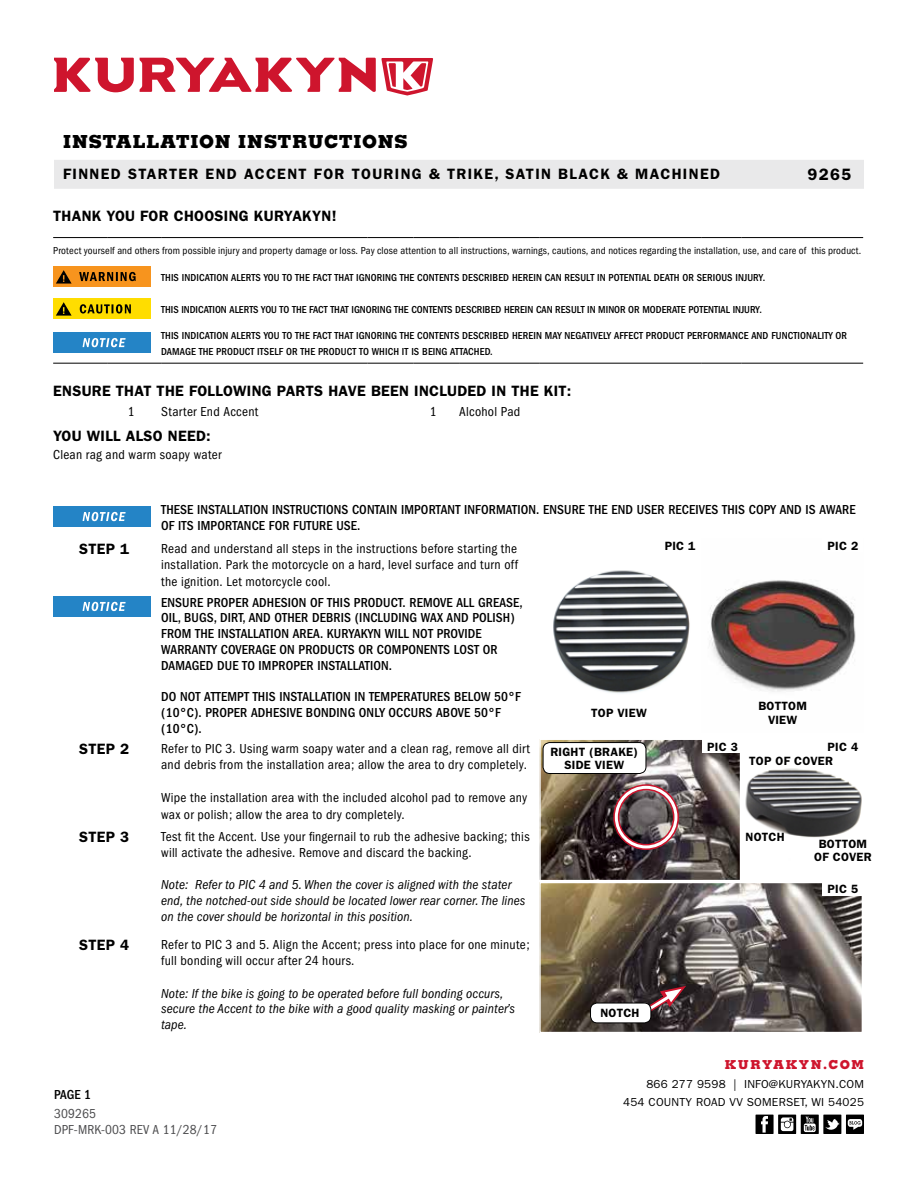
<style>
.page{position:relative;width:918px;height:1188px;background:#fff}
.page>*{position:absolute;margin:0;border:0;box-sizing:border-box;transform-origin:0 0}
.t1{font:800 18px "Memphis";letter-spacing:.04em;color:#000}
.t2{font:600 16.5px "Franklin Gothic";color:#000}
.t3{font:600 15px "Franklin Gothic";letter-spacing:.02em;color:#000}
.t4{font:600 15px "Franklin Gothic";letter-spacing:.09em;color:#000}
.t5{font:condensed 13.5px/16.5px "Franklin Gothic";letter-spacing:.02em;color:#000}
.t6{font:500 condensed 13.5px/15.8px "Franklin Gothic";letter-spacing:.01em;color:#000}
.t7{font:italic condensed 13.5px/15.8px "Franklin Gothic";letter-spacing:.01em;color:#000}
.t8{font:condensed 13.5px/15.8px "Franklin Gothic";letter-spacing:.01em;color:#4d4d4f}
.t9{font:800 12.3px "Memphis";letter-spacing:.12em;color:#ce152d}
.t10{font:600 12px/13.5px "Franklin Gothic";letter-spacing:.02em;color:#000;text-align:center}
.t11{font:11.7px/18px "Franklin Gothic";letter-spacing:.02em;color:#000;text-align:right}
.t12{font:500 condensed 10.5px/15.8px "Franklin Gothic";letter-spacing:.01em;color:#000}
.t13{font:condensed 10.5px "Franklin Gothic";letter-spacing:.015em;color:#000}
</style>
<div class="page">
<svg style="left:54px;top:58px;width:379px;height:38px"></svg>
<div style="left:54px;top:160px;width:810px;height:29px;background:#e9e9ea"></div>
<div style="left:846px;top:1115px;width:18px;height:19px;background:#000"></div>
<svg style="left:848px;top:1119px;width:14px;height:11px"></svg>
<svg style="left:778px;top:1115px;width:18px;height:19px"></svg>
<svg style="left:781px;top:1117px;width:12px;height:14px"></svg>
<div style="left:756px;top:1115px;width:18px;height:19px;background:#000"></div>
<svg style="left:761px;top:1116px;width:7px;height:17px"></svg>
<svg style="left:801px;top:1115px;width:18px;height:19px"></svg>
<svg style="left:804px;top:1117px;width:12px;height:15px"></svg>
<div style="left:823px;top:1115px;width:18px;height:19px;background:#000"></div>
<svg style="left:825px;top:1119px;width:15px;height:11px"></svg>
<hr style="left:53px;top:237px;width:54px;height:1px;background:#000">
<hr style="left:107px;top:237px;width:54px;height:1px;background:#000">
<hr style="left:161px;top:237px;width:207px;height:1px;background:#000">
<hr style="left:368px;top:237px;width:45px;height:1px;background:#000">
<hr style="left:413px;top:237px;width:46px;height:1px;background:#000">
<hr style="left:459px;top:237px;width:80px;height:1px;background:#000">
<hr style="left:539px;top:237px;width:162px;height:1px;background:#000">
<hr style="left:701px;top:237px;width:40px;height:1px;background:#000">
<hr style="left:741px;top:237px;width:122px;height:1px;background:#000">
<hr style="left:53px;top:363px;width:54px;height:1px;background:#000">
<hr style="left:107px;top:363px;width:54px;height:1px;background:#000">
<hr style="left:161px;top:363px;width:207px;height:1px;background:#000">
<hr style="left:368px;top:363px;width:45px;height:1px;background:#000">
<hr style="left:413px;top:363px;width:46px;height:1px;background:#000">
<hr style="left:459px;top:363px;width:80px;height:1px;background:#000">
<hr style="left:539px;top:363px;width:162px;height:1px;background:#000">
<hr style="left:701px;top:363px;width:40px;height:1px;background:#000">
<hr style="left:741px;top:363px;width:122px;height:1px;background:#000">
<div style="left:53px;top:267px;width:97px;height:20px;background:#f7941e"></div>
<svg style="left:79px;top:272px;width:57px;height:9px"></svg>
<svg style="left:56px;top:270px;width:16px;height:14px"></svg>
<div style="left:53px;top:299px;width:97px;height:20px;background:#fd0"></div>
<svg style="left:56px;top:302px;width:16px;height:14px"></svg>
<svg style="left:80px;top:304px;width:51px;height:10px"></svg>
<div style="left:53px;top:333px;width:97px;height:20px;background:#2484c6"></div>
<svg style="left:83px;top:338px;width:43px;height:9px"></svg>
<div style="left:53px;top:507px;width:97px;height:20px;background:#2484c6"></div>
<svg style="left:83px;top:512px;width:43px;height:9px"></svg>
<img style="left:553px;top:570px;width:137px;height:124px">
<img style="left:709px;top:580px;width:147px;height:112px">
<div style="left:53px;top:597px;width:97px;height:20px;background:#2484c6"></div>
<svg style="left:83px;top:602px;width:43px;height:9px"></svg>
<img style="left:542px;top:741px;width:196px;height:138px">
<div style="left:539px;top:738px;width:202px;height:144px;border:2px solid #fff"></div>
<img style="left:745px;top:768px;width:115px;height:70px">
<img style="left:542px;top:885px;width:318px;height:145px">
<div style="left:539px;top:882px;width:324px;height:151px;border:2px solid #fff"></div>
<div style="left:702px;top:739px;width:41px;height:14px;background:#fff"></div>
<div style="left:823px;top:882px;width:40px;height:13px;background:#fff"></div>
<div style="left:613px;top:784px;width:66px;height:66px;border:6px solid #ce152d;border-radius:50%"></div>
<div style="left:615px;top:786px;width:62px;height:62px;border:3px solid #fff;border-radius:50%"></div>
<div style="left:543px;top:743px;width:103px;height:31px;background:#fff;border-radius:7px"></div>
<div style="left:543px;top:742px;width:103px;height:32px;border:1px solid #000;border-radius:7px"></div>
<svg style="left:641px;top:985px;width:45px;height:32px"></svg>
<div style="left:591px;top:1003px;width:60px;height:20px;background:#fff;border-radius:7px"></div>
<div style="left:590px;top:1003px;width:61px;height:20px;border:1px solid #000;border-radius:7px"></div>
<h1 class="t1" style="left:63px;top:130px;width:346px">INSTALLATION INSTRUCTIONS</h1>
<p class="t4" style="left:63px;top:165px;width:658px">FINNED STARTER END ACCENT FOR TOURING &amp; TRIKE, SATIN BLACK &amp; MACHINED</p>
<p class="t2" style="left:807px;top:165px;width:46px">9265</p>
<p class="t3" style="left:53px;top:207px;width:285px">THANK YOU FOR CHOOSING KURYAKYN!</p>
<p class="t13" style="left:53px;top:245px;width:810px">Protect yourself and others from possible injury and property damage or loss. Pay close attention to all instructions, warnings, cautions, and notices regarding the installation, use, and care of this product.</p>
<p class="t12" style="left:161px;top:270px;width:606px">THIS INDICATION ALERTS YOU TO THE FACT THAT IGNORING THE CONTENTS DESCRIBED HEREIN CAN RESULT IN POTENTIAL DEATH OR SERIOUS INJURY.</p>
<p class="t12" style="left:161px;top:302px;width:602px">THIS INDICATION ALERTS YOU TO THE FACT THAT IGNORING THE CONTENTS DESCRIBED HEREIN CAN RESULT IN MINOR OR MODERATE POTENTIAL INJURY.</p>
<p class="t12" style="left:161px;top:328px;width:687px">THIS INDICATION ALERTS YOU TO THE FACT THAT IGNORING THE CONTENTS DESCRIBED HEREIN MAY NEGATIVELY AFFECT PRODUCT PERFORMANCE AND FUNCTIONALITY OR<br>DAMAGE THE PRODUCT ITSELF OR THE PRODUCT TO WHICH IT IS BEING ATTACHED.</p>
<p class="t3" style="left:53px;top:382px;width:520px">ENSURE THAT THE FOLLOWING PARTS HAVE BEEN INCLUDED IN THE KIT:</p>
<p class="t5" style="left:128px;top:404px;width:8px">1</p>
<p class="t5" style="left:161px;top:404px;width:99px">Starter End Accent</p>
<p class="t5" style="left:430px;top:404px;width:8px">1</p>
<p class="t5" style="left:459px;top:404px;width:63px">Alcohol Pad</p>
<p class="t3" style="left:53px;top:427px;width:159px">YOU WILL ALSO NEED:</p>
<p class="t5" style="left:53px;top:447px;width:170px">Clean rag and warm soapy water</p>
<p class="t6" style="left:161px;top:502px;width:696px">THESE INSTALLATION INSTRUCTIONS CONTAIN IMPORTANT INFORMATION. ENSURE THE END USER RECEIVES THIS COPY AND IS AWARE<br>OF ITS IMPORTANCE FOR FUTURE USE.</p>
<p class="t3" style="left:79px;top:540px;width:52px">STEP 1</p>
<p class="t5" style="left:161px;top:540px;width:358px;text-align:justify">Read and understand all steps in the instructions before starting the installation. Park the motorcycle on a hard, level surface and turn off the ignition. Let motorcycle cool.</p>
<p class="t6" style="left:161px;top:594px;width:363px">ENSURE PROPER ADHESION OF THIS PRODUCT. REMOVE ALL GREASE, OIL, BUGS, DIRT, AND OTHER DEBRIS (INCLUDING WAX AND POLISH)<br>FROM THE INSTALLATION AREA. KURYAKYN WILL NOT PROVIDE WARRANTY COVERAGE ON PRODUCTS OR COMPONENTS LOST OR DAMAGED DUE TO IMPROPER INSTALLATION.</p>
<p class="t6" style="left:161px;top:689px;width:361px">DO NOT ATTEMPT THIS INSTALLATION IN TEMPERATURES BELOW 50°F (10°C). PROPER ADHESIVE BONDING ONLY OCCURS ABOVE 50°F (10°C).</p>
<p class="t3" style="left:79px;top:740px;width:52px">STEP 2</p>
<p class="t5" style="left:161px;top:740px;width:370px">Refer to PIC 3. Using warm soapy water and a clean rag, remove all dirt and debris from the installation area; allow the area to dry completely.</p>
<p class="t5" style="left:161px;top:790px;width:368px">Wipe the installation area with the included alcohol pad to remove any wax or polish; allow the area to dry completely.</p>
<p class="t3" style="left:79px;top:828px;width:52px">STEP 3</p>
<p class="t5" style="left:161px;top:828px;width:370px">Test fit the Accent. Use your fingernail to rub the adhesive backing; this will activate the adhesive. Remove and discard the backing.</p>
<p class="t7" style="left:161px;top:877px;width:366px">Note: Refer to PIC 4 and 5. When the cover is aligned with the stater end, the notched-out side should be located lower rear corner. The lines on the cover should be horizontal in this position.</p>
<p class="t3" style="left:79px;top:936px;width:52px">STEP 4</p>
<p class="t5" style="left:161px;top:936px;width:370px">Refer to PIC 3 and 5. Align the Accent; press into place for one minute; full bonding will occur after 24 hours.</p>
<p class="t7" style="left:161px;top:985px;width:355px">Note: If the bike is going to be operated before full bonding occurs, secure the Accent to the bike with a good quality masking or painter’s tape.</p>
<p class="t6" style="left:54px;top:1087px;width:39px">PAGE 1</p>
<p class="t8" style="left:54px;top:1106px;width:165px">309265<br>DPF-MRK-003 REV A 11/28/17</p>
<p class="t10" style="left:665px;top:539px;width:32px">PIC 1</p>
<p class="t10" style="left:828px;top:539px;width:32px">PIC 2</p>
<p class="t10" style="left:758px;top:699px;width:50px">BOTTOM<br>VIEW</p>
<p class="t10" style="left:591px;top:706px;width:57px">TOP VIEW</p>
<p class="t10" style="left:550px;top:745px;width:89px">RIGHT (BRAKE)<br>SIDE VIEW</p>
<p class="t10" style="left:749px;top:754px;width:85px">TOP OF COVER</p>
<p class="t10" style="left:707px;top:740px;width:32px">PIC 3</p>
<p class="t10" style="left:828px;top:740px;width:32px">PIC 4</p>
<p class="t10" style="left:600px;top:1007px;width:41px">NOTCH</p>
<p class="t10" style="left:746px;top:830px;width:41px">NOTCH</p>
<p class="t10" style="left:814px;top:837px;width:59px">BOTTOM<br>OF COVER</p>
<p class="t10" style="left:828px;top:882px;width:32px">PIC 5</p>
<p class="t9" style="left:725px;top:1057px;width:141px">KURYAKYN.COM</p>
<p class="t11" style="left:623px;top:1076px;width:242px">866 277 9598 | INFO@KURYAKYN.COM<br>454 COUNTY ROAD VV SOMERSET, WI 54025</p>
</div>
